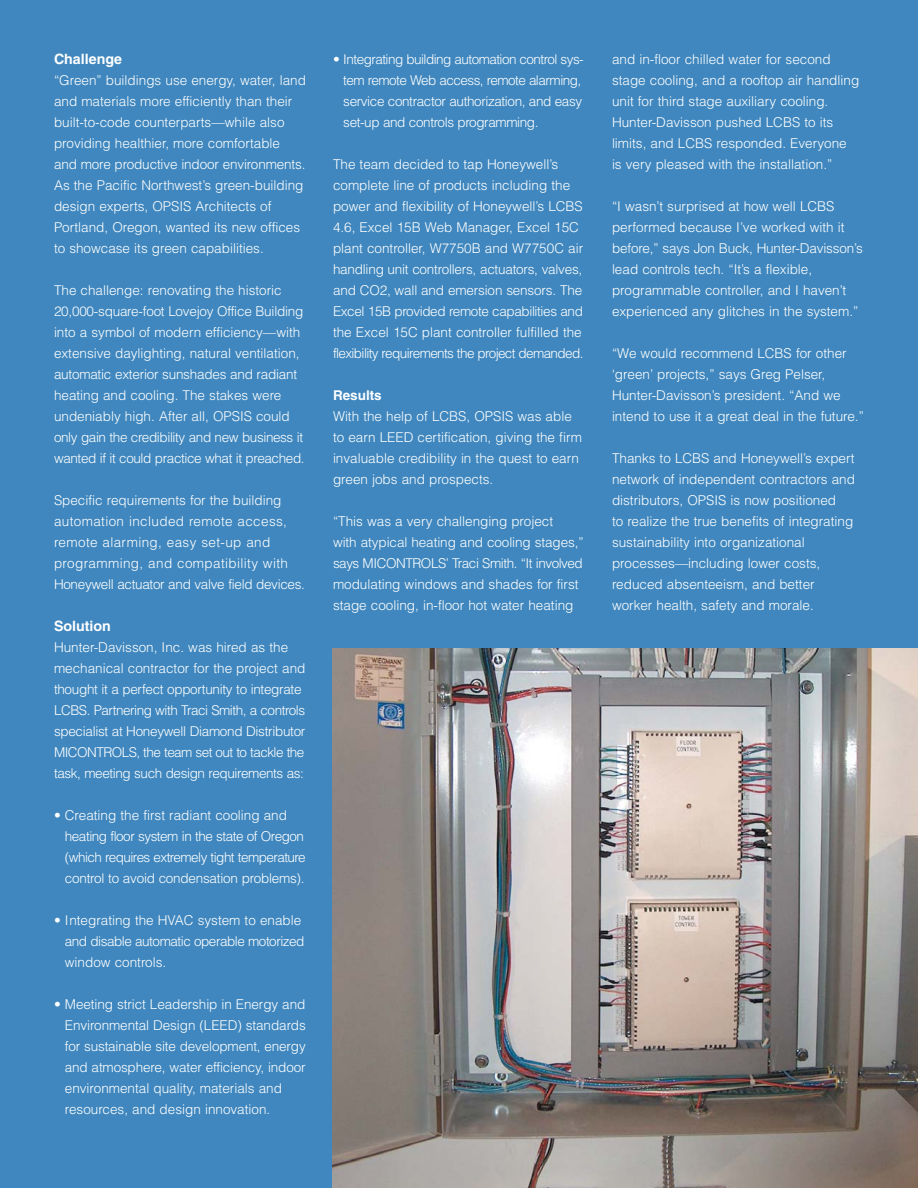
<style>
.page{position:relative;width:918px;height:1188px;background:#3f87be}
.page>*{position:absolute;margin:0;border:0;box-sizing:border-box;transform-origin:0 0}
.t1{font:700 14.25px "Helvetica";color:#fff}
.t2{font:300 13.5px/21px "Helvetica";color:#fff}
.t3{font:300 13.5px/21px "Helvetica";letter-spacing:-.02em;color:#fff}
.t4{font:300 13.5px/21px "Helvetica";letter-spacing:.03em;color:#fff}
.t5{font:300 13.5px/21px "Helvetica";letter-spacing:-.035em;color:#fff}
.t6{font:300 13.5px/21px "Helvetica";letter-spacing:-.04em;color:#fff}
.t7{font:700 13.5px "Helvetica";color:#fff}
</style>
<div class="page">
<img style="left:333px;top:648px;width:585px;height:540px">
<p class="t1" style="left:54px;top:54px;width:70px">Challenge</p>
<p class="t2" style="left:54px;top:71px;width:253px">“Green” buildings use energy, water, land and materials more efficiently than their built-to-code counterparts—while also providing healthier, more comfortable and more productive indoor environments.<br>As the Pacific Northwest’s green-building design experts, OPSIS Architects of Portland, Oregon, wanted its new offices to showcase its green capabilities.</p>
<p class="t2" style="left:54px;top:281px;width:252px">The challenge: renovating the historic 20,000-square-foot Lovejoy Office Building into a symbol of modern efficiency—with extensive daylighting, natural ventilation, automatic exterior sunshades and radiant heating and cooling. The stakes were undeniably high. After all, OPSIS could only gain the credibility and new business it wanted if it could practice what it preached.</p>
<p class="t4" style="left:54px;top:491px;width:253px">Specific requirements for the building automation included remote access, remote alarming, easy set-up and programming, and compatibility with Honeywell actuator and valve field devices.</p>
<p class="t1" style="left:54px;top:621px;width:58px">Solution</p>
<p class="t3" style="left:54px;top:638px;width:253px">Hunter-Davisson, Inc. was hired as the mechanical contractor for the project and thought it a perfect opportunity to integrate LCBS. Partnering with Traci Smith, a controls specialist at Honeywell Diamond Distributor MICONTROLS, the team set out to tackle the task, meeting such design requirements as:</p>
<p class="t5" style="left:65px;top:806px;width:242px;text-indent:-11px">• Creating the first radiant cooling and heating floor system in the state of Oregon (which requires extremely tight temperature control to avoid condensation problems).</p>
<p class="t2" style="left:65px;top:911px;width:241px;text-indent:-11px">• Integrating the HVAC system to enable and disable automatic operable motorized window controls.</p>
<p class="t2" style="left:65px;top:995px;width:242px;text-indent:-11px">• Meeting strict Leadership in Energy and Environmental Design (LEED) standards for sustainable site development, energy and atmosphere, water efficiency, indoor environmental quality, materials and resources, and design innovation.</p>
<p class="t6" style="left:343px;top:50px;width:242px;text-indent:-10px">• Integrating building automation control sys&shy;tem remote Web access, remote alarming, service contractor authorization, and easy set-up and controls programming.</p>
<p class="t2" style="left:333px;top:155px;width:252px">The team decided to tap Honeywell’s complete line of products including the power and flexibility of Honeywell’s LCBS 4.6, Excel 15B Web Manager, Excel 15C plant controller, W7750B and W7750C air handling unit controllers, actuators, valves, and CO2, wall and emersion sensors. The Excel 15B provided remote capabilities and the Excel 15C plant controller fulfilled the flexibility requirements the project demanded.</p>
<p class="t7" style="left:333px;top:390px;width:50px">Results</p>
<p class="t2" style="left:333px;top:407px;width:250px">With the help of LCBS, OPSIS was able to earn LEED certification, giving the firm invaluable credibility in the quest to earn green jobs and prospects.</p>
<p class="t2" style="left:333px;top:512px;width:252px">“This was a very challenging project<br>with atypical heating and cooling stages,” says MICONTROLS’ Traci Smith. “It involved modulating windows and shades for first stage cooling, in-floor hot water heating</p>
<p class="t2" style="left:612px;top:50px;width:249px">and in-floor chilled water for second stage cooling, and a rooftop air handling unit for third stage auxiliary cooling.<br>Hunter-Davisson pushed LCBS to its limits, and LCBS responded. Everyone is very pleased with the installation.”</p>
<p class="t2" style="left:612px;top:197px;width:252px">“I wasn’t surprised at how well LCBS performed because I’ve worked with it before,” says Jon Buck, Hunter-Davisson’s lead controls tech. “It’s a flexible, programmable controller, and I haven’t experienced any glitches in the system.”</p>
<p class="t2" style="left:612px;top:344px;width:253px">“We would recommend LCBS for other ‘green’ projects,” says Greg Pelser, Hunter-Davisson’s president. “And we intend to use it a great deal in the future.”</p>
<p class="t2" style="left:612px;top:449px;width:245px">Thanks to LCBS and Honeywell’s expert network of independent contractors and distributors, OPSIS is now positioned<br>to realize the true benefits of integrating sustainability into organizational processes—including lower costs, reduced absenteeism, and better worker health, safety and morale.</p>
</div>
